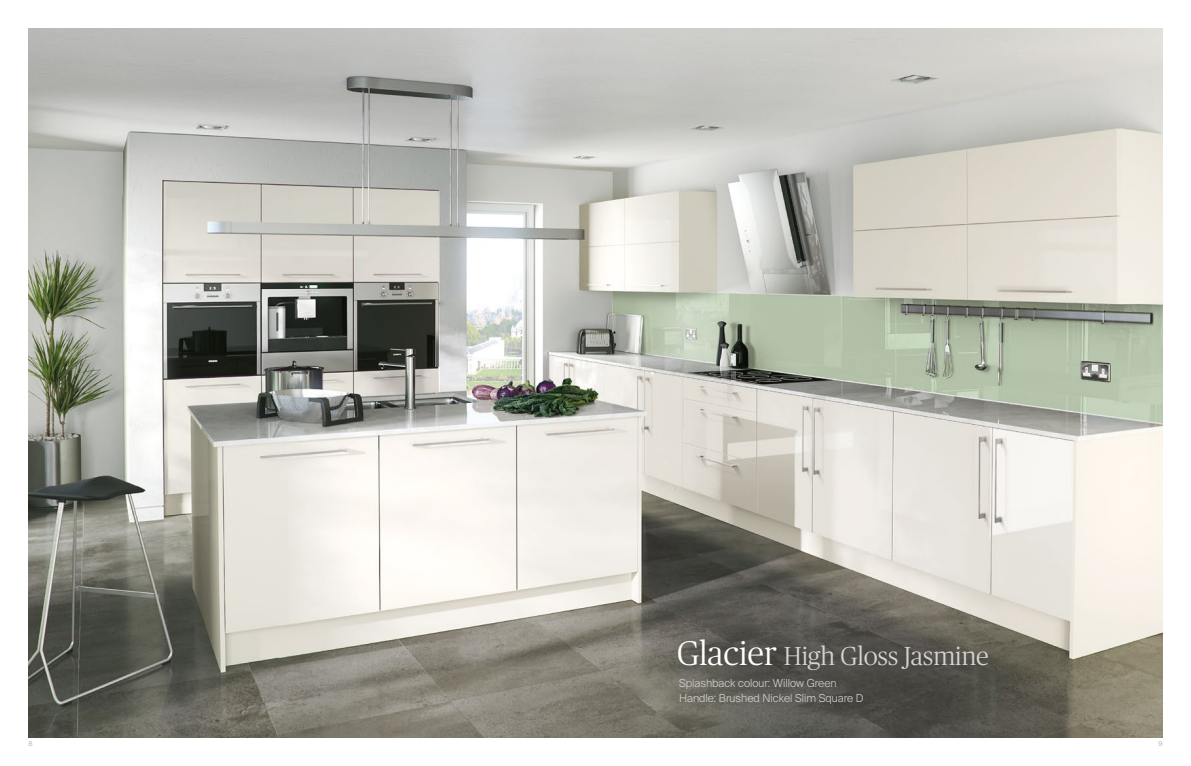
<style>
.page{position:relative;width:1191px;height:766px;background:#fff}
.page>*{position:absolute;margin:0;border:0;box-sizing:border-box;transform-origin:0 0}
.t1{font:300 26px "Publico";color:#d6d4d3}
.t2{font:300 11px/15px "Suisse Intl";color:#d6d4d3}
.t3{font:7px "Haas Grot Disp 55 Roman";color:#b3b2b2}
.s1{font-size:34px;color:#fff}
</style>
<div class="page">
<img style="left:28px;top:28px;width:1134px;height:709px">
<h1 class="t1" style="left:677px;top:641px;width:313px"><span class="s1">Glacier</span> High Gloss Jasmine</h1>
<p class="t2" style="left:679px;top:675px;width:186px">Splashback colour: Willow Green<br>Handle: Brushed Nickel Slim Square D</p>
<p class="t3" style="left:28px;top:739px;width:6px">8</p>
<p class="t3" style="left:1158px;top:739px;width:6px">9</p>
</div>
